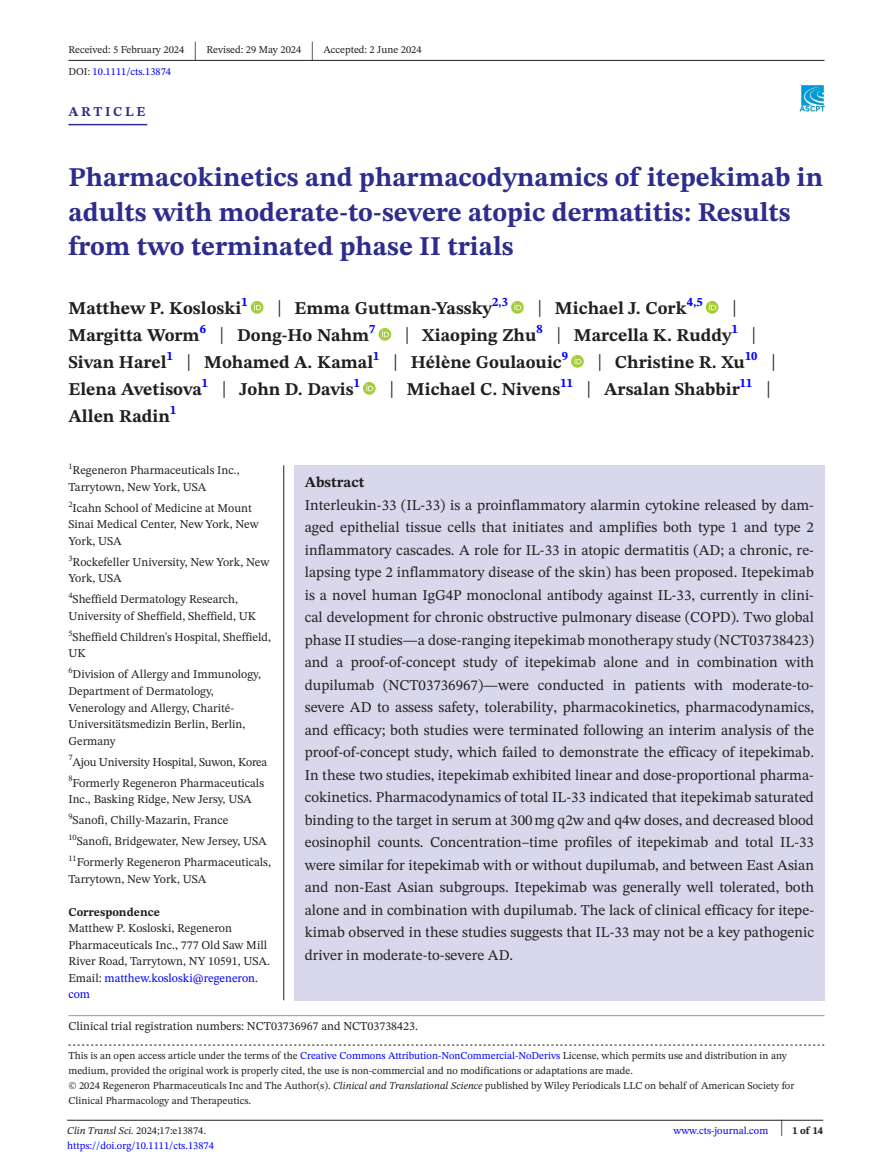
<style>
.page{position:relative;width:893px;height:1174px;background:#fff}
.page>*{position:absolute;margin:0;border:0;box-sizing:border-box;transform-origin:0 0}
.t1{font:700 27px/34.5px "STIX Two Text";color:#2c2d8c}
.t2{font:25.65px "STIX Two Text";color:#231f20;scale:.49 1}
.t3{font:23.4px "STIX Two Text";color:#231f20;scale:.77 1}
.t4{font:700 18px/27px "STIX Two Text";color:#231f20}
.t5{font:15px/22.5px "STIX Two Text";color:#231f20;text-align:justify}
.t6{font:700 15px "STIX Two Text";color:#231f20}
.t7{font:700 13.5px "STIX Two Text";letter-spacing:.2em;color:#2c2d8c}
.t8{font:12px/16.5px "STIX Two Text";color:#231f20}
.t9{font:700 12px "STIX Two Text";color:#231f20}
.t10{font:10.5px/15px "STIX Two Text";color:#231f20}
.t11{font:10.5px "STIX Two Text";color:#00f}
.t12{font:700 10.5px "STIX Two Text";color:#231f20}
.t13{font:8.4px "STIX Two Text";color:#231f20}
.s1{color:#231f20}
.s2{font-weight:400;font-size:23.4px}
.s3{color:#00f}
.s4{font-style:italic}
.s5{font-weight:400;font-size:22.2px}
</style>
<div class="page">
<hr style="left:67px;top:1119px;width:756px;height:1px;background:#231f20">
<img style="left:799px;top:85px;width:25px;height:26px">
<hr style="left:68px;top:60px;width:756px;height:1px;background:#231f20">
<hr style="left:68px;top:124px;width:79px;height:1px;background:#2c2d8c">
<svg style="left:251px;top:301px;width:12px;height:13px"></svg>
<svg style="left:254px;top:303px;width:7px;height:7px"></svg>
<svg style="left:511px;top:301px;width:13px;height:13px"></svg>
<svg style="left:514px;top:303px;width:7px;height:7px"></svg>
<svg style="left:706px;top:301px;width:12px;height:13px"></svg>
<svg style="left:709px;top:303px;width:7px;height:7px"></svg>
<svg style="left:379px;top:328px;width:12px;height:13px"></svg>
<svg style="left:382px;top:330px;width:7px;height:7px"></svg>
<svg style="left:571px;top:355px;width:13px;height:13px"></svg>
<svg style="left:574px;top:357px;width:7px;height:7px"></svg>
<svg style="left:363px;top:382px;width:13px;height:13px"></svg>
<svg style="left:366px;top:384px;width:7px;height:7px"></svg>
<div style="left:294px;top:465px;width:530px;height:535px;background:#d9d7eb"></div>
<hr style="left:283px;top:465px;width:1px;height:535px;background:#231f20">
<svg style="left:68px;top:1044px;width:756px;height:1px"></svg>
<hr style="left:68px;top:1015px;width:756px;height:1px;background:#939598">
<p class="t10" style="left:68px;top:42px;width:117px">Received: 5 February 2024</p>
<h2 class="t2" style="left:194px;top:32px;width:8px">|</h2>
<p class="t10" style="left:206px;top:42px;width:96px">Revised: 29 May 2024</p>
<h2 class="t2" style="left:311px;top:32px;width:8px">|</h2>
<p class="t10" style="left:323px;top:42px;width:100px">Accepted: 2 June 2024</p>
<p class="t11" style="left:68px;top:64px;width:104px"><span class="s1">DOI:</span> 10.1111/cts.13874</p>
<p class="t7" style="left:68px;top:101px;width:79px">ARTICLE</p>
<h1 class="t1" style="left:68px;top:161px;width:756px">Pharmacokinetics and pharmacodynamics of itepekimab in adults with moderate-to-severe atopic dermatitis: Results from two terminated phase II trials</h1>
<p class="t4" style="left:68px;top:295px;width:181px">Matthew P. Kosloski<sup>1</sup></p>
<p class="t4" style="left:277px;top:295px;width:232px"><span class="s2">|</span> Emma Guttman-Yassky<sup>2,3</sup></p>
<p class="t4" style="left:537px;top:295px;width:167px"><span class="s2">|</span> Michael J. Cork<sup>4,5</sup></p>
<h3 class="t3" style="left:732px;top:291px;width:8px">|</h3>
<p class="t4" style="left:68px;top:322px;width:309px">Margitta Worm<sup>6</sup> <span class="s2">|</span> Dong-Ho Nahm<sup>7</sup></p>
<p class="t4" style="left:68px;top:322px;width:689px;text-indent:336px"><span class="s2">|</span> Xiaoping Zhu<sup>8</sup> <span class="s2">|</span> Marcella K. Ruddy<sup>1</sup> <span class="s2">|<br></span>Sivan Harel<sup>1</sup> <span class="s2">|</span> Mohamed A. Kamal<sup>1</sup> <span class="s2">|</span> Hélène Goulaouic<sup>9</sup></p>
<p class="t4" style="left:597px;top:349px;width:180px"><span class="s2">|</span> Christine R. Xu<sup>10</sup> <span class="s2">|</span></p>
<p class="t4" style="left:68px;top:376px;width:293px">Elena Avetisova<sup>1</sup> <span class="s2">|</span> John D. Davis<sup>1</sup></p>
<p class="t4" style="left:389px;top:376px;width:383px"><span class="s2">|</span> Michael C. Nivens<sup>11</sup> <span class="s2">|</span> Arsalan Shabbir<sup>11</sup> <span class="s2">|</span></p>
<p class="t4" style="left:68px;top:403px;width:109px">Allen Radin<sup>1</sup></p>
<p class="t8" style="left:68px;top:462px;width:173px"><sup>1</sup>Regeneron Pharmaceuticals Inc.,<br>Tarrytown, New York, USA</p>
<p class="t8" style="left:68px;top:499px;width:192px"><sup>2</sup>Icahn School of Medicine at Mount<br>Sinai Medical Center, New York, New<br>York, USA</p>
<p class="t8" style="left:68px;top:553px;width:203px"><sup>3</sup>Rockefeller University, New York, New<br>York, USA</p>
<p class="t8" style="left:68px;top:591px;width:189px"><sup>4</sup>Sheffield Dermatology Research,<br>University of Sheffield, Sheffield, UK</p>
<p class="t8" style="left:68px;top:628px;width:204px"><sup>5</sup>Sheffield Children's Hospital, Sheffield,<br>UK</p>
<p class="t8" style="left:68px;top:666px;width:194px"><sup>6</sup>Division of Allergy and Immunology,<br>Department of Dermatology,<br>Venerology and Allergy, Charité-<br>Universitätsmedizin Berlin, Berlin,<br>Germany</p>
<p class="t8" style="left:68px;top:751px;width:200px;line-height:21px"><sup>7</sup>Ajou University Hospital, Suwon, Korea<br><sup>8</sup>Formerly Regeneron Pharmaceuticals</p>
<p class="t8" style="left:68px;top:790px;width:185px">Inc., Basking Ridge, New Jersy, USA</p>
<p class="t13" style="left:68px;top:810px;width:6px">9</p>
<p class="t8" style="left:73px;top:811px;width:157px">Sanofi, Chilly-Mazarin, France</p>
<p class="t13" style="left:68px;top:831px;width:10px">10</p>
<p class="t8" style="left:77px;top:832px;width:191px">Sanofi, Bridgewater, New Jersey, USA</p>
<p class="t13" style="left:68px;top:852px;width:10px">11</p>
<p class="t8" style="left:68px;top:853px;width:204px;text-indent:8px">Formerly Regeneron Pharmaceuticals,<br>Tarrytown, New York, USA</p>
<p class="t9" style="left:68px;top:903px;width:93px">Correspondence</p>
<p class="t8" style="left:68px;top:919px;width:203px">Matthew P. Kosloski, Regeneron<br>Pharmaceuticals Inc., 777 Old Saw Mill<br>River Road, Tarrytown, NY 10591, USA.<br>Email: <span class="s3">matthew.kosloski@regeneron. com</span></p>
<p class="t6" style="left:305px;top:471px;width:61px">Abstract</p>
<p class="t5" style="left:305px;top:493px;width:511px">Interleukin-33 (IL-33) is a proinflammatory alarmin cytokine released by dam&shy;aged epithelial tissue cells that initiates and amplifies both type 1 and type 2 inflammatory cascades. A role for IL-33 in atopic dermatitis (AD; a chronic, re&shy;lapsing type 2 inflammatory disease of the skin) has been proposed. Itepekimab is a novel human IgG4P monoclonal antibody against IL-33, currently in clini&shy;cal development for chronic obstructive pulmonary disease (COPD). Two global phase II studies—a dose-ranging itepekimab monotherapy study (NCT03738423) and a proof-of-concept study of itepekimab alone and in combination with dupilumab (NCT03736967)—were conducted in patients with moderate-to&shy;severe AD to assess safety, tolerability, pharmacokinetics, pharmacodynamics, and efficacy; both studies were terminated following an interim analysis of the proof-of-concept study, which failed to demonstrate the efficacy of itepekimab.<br>In these two studies, itepekimab exhibited linear and dose-proportional pharma&shy;cokinetics. Pharmacodynamics of total IL-33 indicated that itepekimab saturated binding to the target in serum at 300mg q2w and q4w doses, and decreased blood eosinophil counts. Concentration–time profiles of itepekimab and total IL-33 were similar for itepekimab with or without dupilumab, and between East Asian and non-East Asian subgroups. Itepekimab was generally well tolerated, both alone and in combination with dupilumab. The lack of clinical efficacy for itepe&shy;kimab observed in these studies suggests that IL-33 may not be a key pathogenic driver in moderate-to-severe AD.</p>
<p class="t8" style="left:68px;top:1017px;width:351px">Clinical trial registration numbers: NCT03736967 and NCT03738423.</p>
<p class="t10" style="left:68px;top:1048px;width:727px">This is an open access article under the terms of the <span class="s3">Creative Commons Attribution-NonCommercial-NoDerivs</span> License, which permits use and distribution in any medium, provided the original work is properly cited, the use is non-commercial and no modifications or adaptations are made.<br>© 2024 Regeneron Pharmaceuticals Inc and The Author(s). <span class="s4">Clinical and Translational Science</span> published by Wiley Periodicals LLC on behalf of American Society for Clinical Pharmacology and Therapeutics.</p>
<p class="t10" style="left:67px;top:1123px;width:140px"><span class="s4">Clin Transl Sci.</span> 2024;17:e13874.</p>
<p class="t12" style="left:780px;top:1123px;width:45px"><span class="s5">|</span> 1 of 14</p>
<p class="t11" style="left:67px;top:1138px;width:148px">https://doi.org/10.1111/cts.13874</p>
<p class="t11" style="left:674px;top:1123px;width:96px">www.cts-journal.com</p>
</div>
